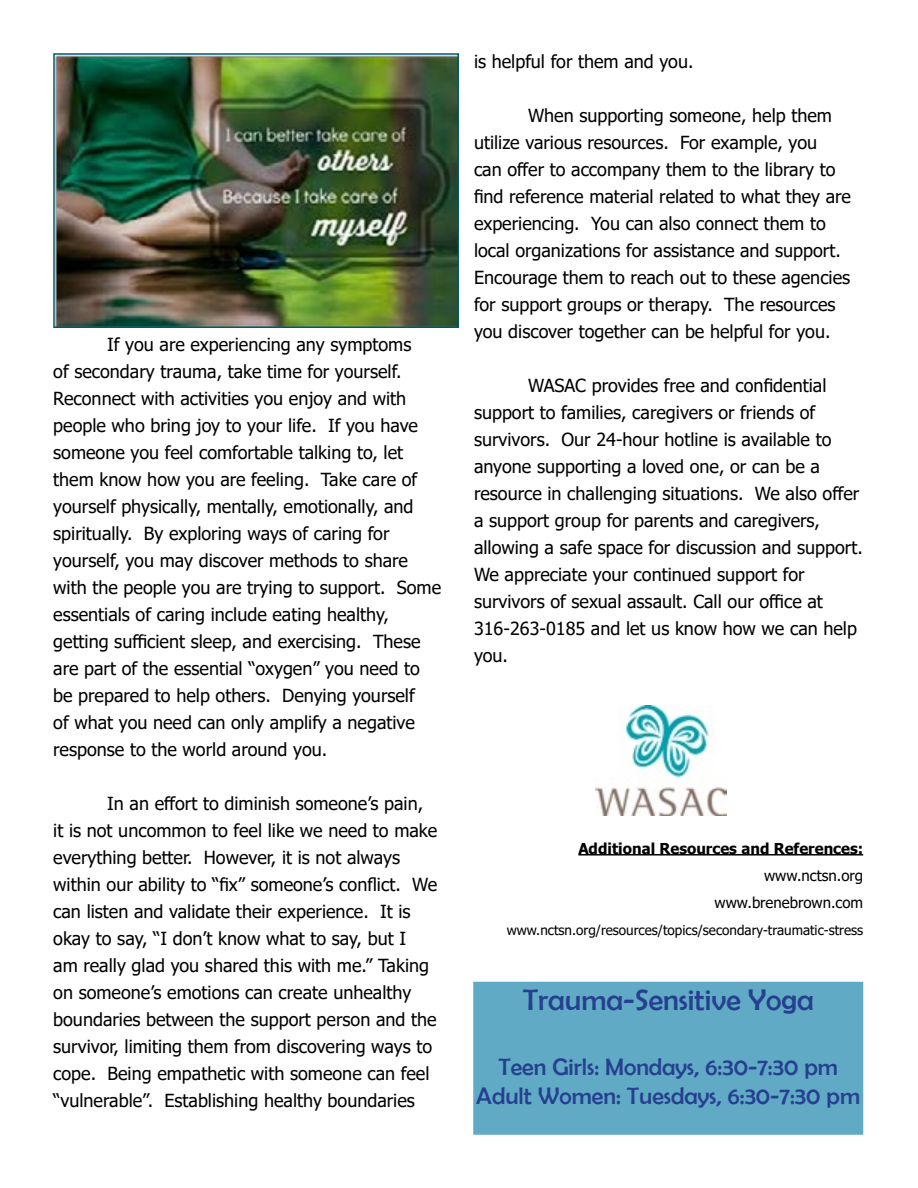
<style>
.page{position:relative;width:918px;height:1188px;background:#fff}
.page>*{position:absolute;margin:0;border:0;box-sizing:border-box;transform-origin:0 0}
.t1{font:30px "Berlin Sans FB";color:#25408f}
.t2{font:24px/28.8px "Berlin Sans FB";color:#25408f;text-align:center}
.t3{font:18px/27px "Tahoma";color:#000}
.t4{font:700 15px "Tahoma";color:#000}
.t5{font:15px/27px "Tahoma";color:#000;text-align:right}
.t6{font:13.5px "Tahoma";color:#000}
</style>
<div class="page">
<img style="left:56px;top:56px;width:400px;height:269px">
<div style="left:53px;top:53px;width:406px;height:275px;border:2px solid #00596f"></div>
<hr style="left:578px;top:854px;width:285px;height:2px;background:#000">
<img style="left:595px;top:705px;width:132px;height:111px">
<div style="left:474px;top:982px;width:388px;height:152px;background:#61aac6"></div>
<div style="left:473px;top:982px;width:390px;height:153px;border:2px solid #61aac6"></div>
<p class="t3" style="left:53px;top:332px;width:389px;text-indent:54px">If you are experiencing any symptoms<br>of secondary trauma, take time for yourself.<br>Reconnect with activities you enjoy and with people who bring joy to your life. If you have someone you feel comfortable talking to, let them know how you are feeling. Take care of yourself physically, mentally, emotionally, and spiritually. By exploring ways of caring for yourself, you may discover methods to share with the people you are trying to support. Some essentials of caring include eating healthy, getting sufficient sleep, and exercising. These are part of the essential “oxygen” you need to be prepared to help others. Denying yourself<br>of what you need can only amplify a negative response to the world around you.</p>
<p class="t3" style="left:53px;top:791px;width:385px;text-indent:54px">In an effort to diminish someone’s pain, it is not uncommon to feel like we need to make everything better. However, it is not always within our ability to “fix” someone’s conflict. We can listen and validate their experience. It is okay to say, “I don’t know what to say, but I<br>am really glad you shared this with me.” Taking on someone’s emotions can create unhealthy boundaries between the support person and the survivor, limiting them from discovering ways to cope. Being empathetic with someone can feel “vulnerable”. Establishing healthy boundaries</p>
<p class="t3" style="left:474px;top:49px;width:221px">is helpful for them and you.</p>
<p class="t3" style="left:474px;top:103px;width:379px;text-indent:54px">When supporting someone, help them utilize various resources. For example, you<br>can offer to accompany them to the library to find reference material related to what they are experiencing. You can also connect them to local organizations for assistance and support.<br>Encourage them to reach out to these agencies for support groups or therapy. The resources you discover together can be helpful for you.</p>
<p class="t3" style="left:474px;top:373px;width:390px;text-indent:54px">WASAC provides free and confidential support to families, caregivers or friends of survivors. Our 24-hour hotline is available to anyone supporting a loved one, or can be a resource in challenging situations. We also offer a support group for parents and caregivers, allowing a safe space for discussion and support.<br>We appreciate your continued support for survivors of sexual assault. Call our office at 316-263-0185 and let us know how we can help you.</p>
<p class="t4" style="left:578px;top:838px;width:286px">Additional Resources and References:</p>
<p class="t5" style="left:715px;top:863px;width:150px">www.nctsn.org www.brenebrown.com</p>
<p class="t6" style="left:507px;top:921px;width:358px">www.nctsn.org/resources/topics/secondary-traumatic-stress</p>
<h1 class="t1" style="left:523px;top:983px;width:292px">Trauma-Sensitive Yoga</h1>
<h2 class="t2" style="left:476px;top:1052px;width:386px">Teen Girls: Mondays, 6:30-7:30 pm<br>Adult Women: Tuesdays, 6:30-7:30 pm</h2>
</div>
